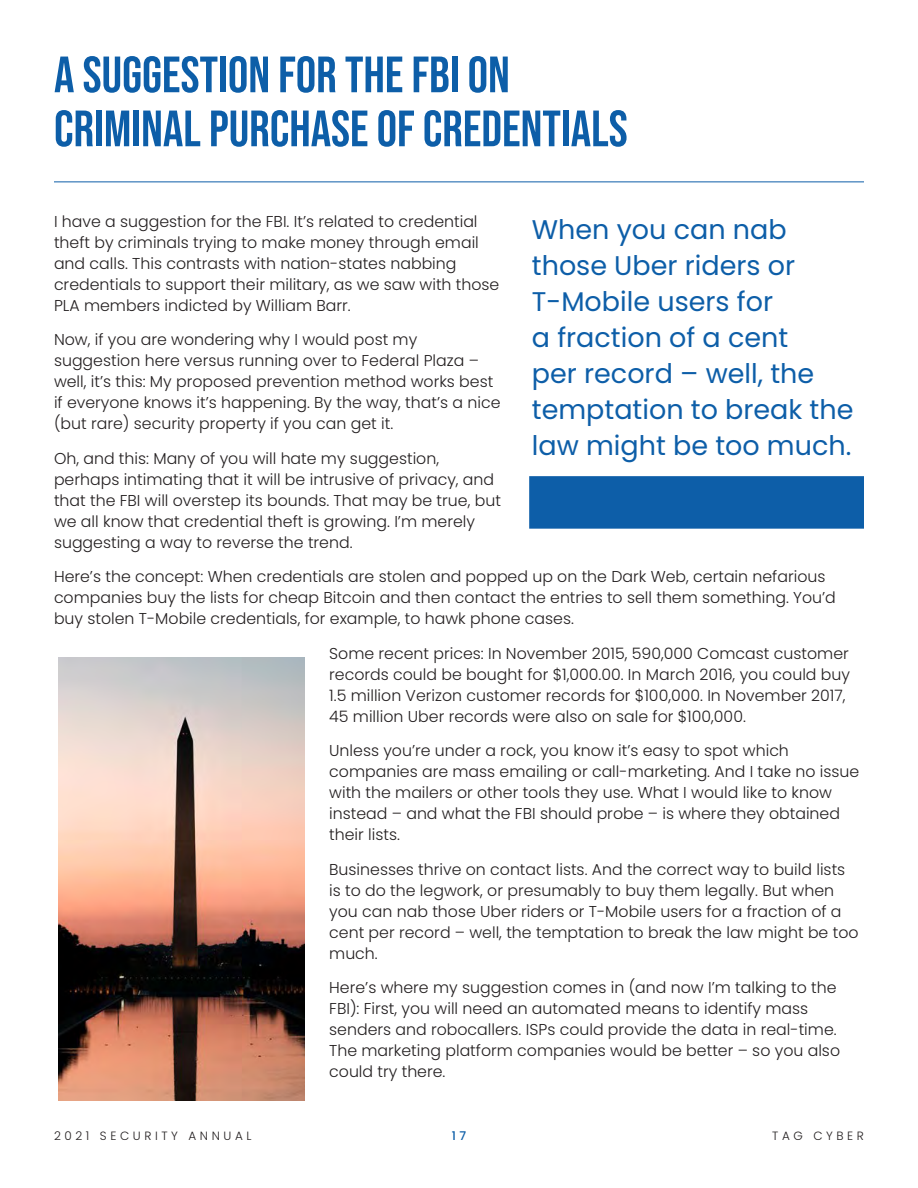
<style>
.page{position:relative;width:918px;height:1188px;background:#fff}
.page>*{position:absolute;margin:0;border:0;box-sizing:border-box;transform-origin:0 0}
.Headline{font:51px/54px "Bebas Neue";color:#0d5ea8}
.Display_Quote{font:27px/36px "Poppins";color:#0d5ea8}
.BODY{font:300 15.75px/21px "Poppins";color:#231f20}
.t1{font:300 12px "Poppins";letter-spacing:.3em;color:#231f20}
.t2{font:500 12px "Poppins";color:#0d5ea8}
</style>
<div class="page">
<div style="left:529px;top:476px;width:335px;height:53px;background:#0d5ea8"></div>
<hr style="left:54px;top:182px;width:810px;height:1px;background:#0d5ea8">
<img style="left:59px;top:658px;width:245px;height:442px">
<p class="Headline" style="left:54px;top:47px;width:575px">A SUGGESTION FOR THE FBI ON<br>CRIMINAL PURCHASE OF CREDENTIALS</p>
<p class="BODY" style="left:54px;top:211px;width:447px">I have a suggestion for the FBI. It’s related to credential theft by criminals trying to make money through email and calls. This contrasts with nation-states nabbing credentials to support their military, as we saw with those PLA members indicted by William Barr.</p>
<p class="BODY" style="left:54px;top:329px;width:448px">Now, if you are wondering why I would post my suggestion here versus running over to Federal Plaza – well, it’s this: My proposed prevention method works best if everyone knows it’s happening. By the way, that’s a nice (but rare) security property if you can get it.</p>
<p class="BODY" style="left:54px;top:448px;width:448px">Oh, and this: Many of you will hate my suggestion, perhaps intimating that it will be intrusive of privacy, and that the FBI will overstep its bounds. That may be true, but we all know that credential theft is growing. I’m merely suggesting a way to reverse the trend.</p>
<p class="BODY" style="left:54px;top:566px;width:783px">Here’s the concept: When credentials are stolen and popped up on the Dark Web, certain nefarious companies buy the lists for cheap Bitcoin and then contact the entries to sell them something. You’d buy stolen T-Mobile credentials, for example, to hawk phone cases.</p>
<p class="BODY" style="left:329px;top:643px;width:522px">Some recent prices: In November 2015, 590,000 Comcast customer records could be bought for $1,000.00. In March 2016, you could buy 1.5 million Verizon customer records for $100,000. In November 2017, 45 million Uber records were also on sale for $100,000.</p>
<p class="BODY" style="left:329px;top:740px;width:532px">Unless you’re under a rock, you know it’s easy to spot which companies are mass emailing or call-marketing. And I take no issue with the mailers or other tools they use. What I would like to know instead – and what the FBI should probe – is where they obtained their lists.</p>
<p class="BODY" style="left:329px;top:859px;width:531px">Businesses thrive on contact lists. And the correct way to build lists is to do the legwork, or presumably to buy them legally. But when you can nab those Uber riders or T-Mobile users for a fraction of a cent per record – well, the temptation to break the law might be too much.</p>
<p class="BODY" style="left:329px;top:977px;width:512px">Here’s where my suggestion comes in (and now I’m talking to the FBI): First, you will need an automated means to identify mass senders and robocallers. ISPs could provide the data in real-time.<br>The marketing platform companies would be better – so you also could try there.</p>
<p class="Display_Quote" style="left:532px;top:211px;width:323px">When you can nab those Uber riders or<br>T-Mobile users for<br>a fraction of a cent<br>per record – well, the temptation to break the law might be too much.</p>
<p class="t1" style="left:54px;top:1129px;width:199px">2021 SECURITY ANNUAL</p>
<p class="t2" style="left:452px;top:1129px;width:16px">1 7</p>
<p class="t1" style="left:772px;top:1129px;width:93px">TAG CYBER</p>
</div>
